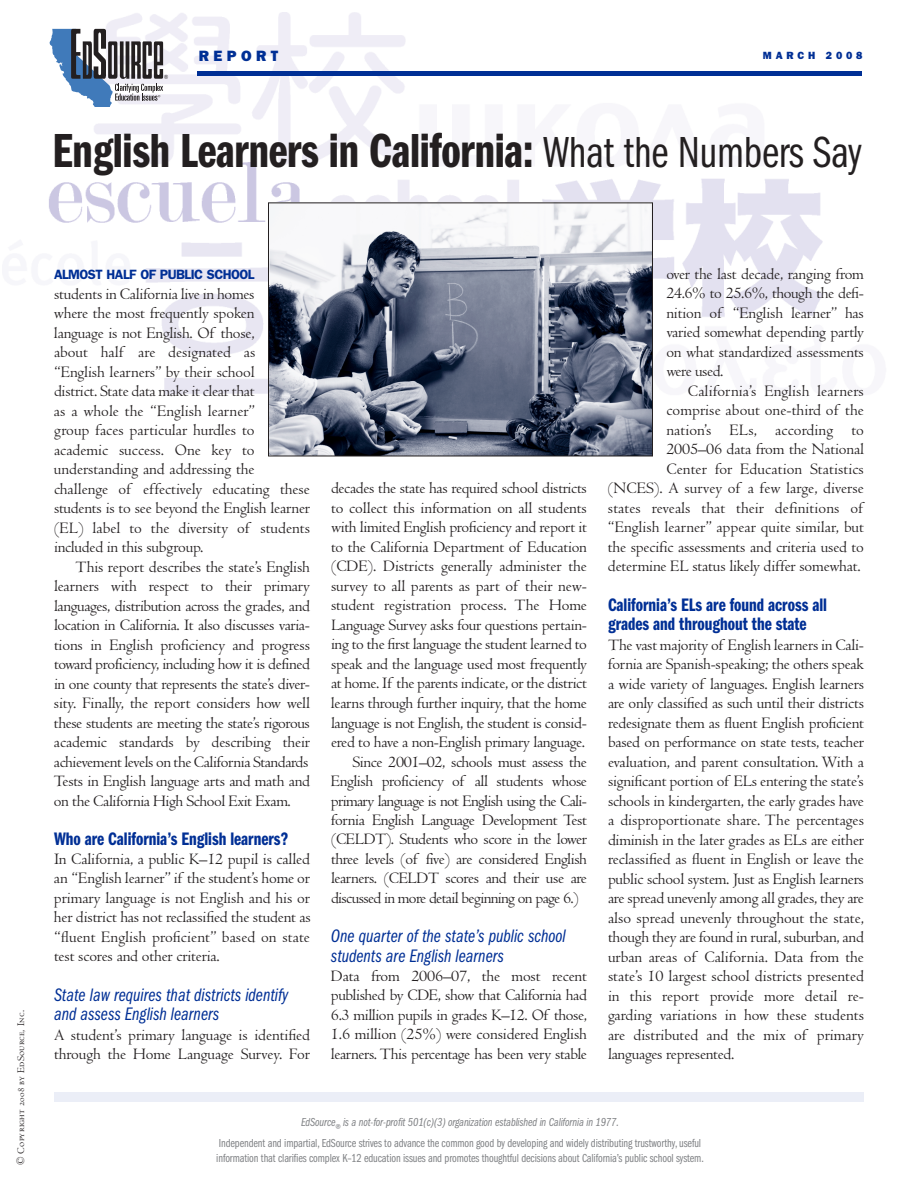
<style>
.page{position:relative;width:918px;height:1188px;background:#fff}
.page>*{position:absolute;margin:0;border:0;box-sizing:border-box;transform-origin:0 0}
.t1{font:49.5px "Franklin Gothic Demi Cmpr";letter-spacing:-.005em;color:#231f20}
.t2{font:18.75px/19.5px "Franklin Gothic Book Cmpr Ital";color:#002f95}
.t3{font:18.75px/19.5px "Franklin Gothic Demi Cmpr";color:#002f95}
.t4{font:16.5px/19.5px "Centaur";letter-spacing:-.015em;color:#231f20;text-align:justify}
.t5{font:16.5px "Centaur";letter-spacing:-.04em;color:#231f20}
.t6{font:800 15px "Franklin Gothic";letter-spacing:.3em;color:#002f95}
.t7{font:600 13.5px "Franklin Gothic";letter-spacing:-.04em;color:#002f95}
.t8{font:12px/15px "Franklin Gothic Book Cmpr";letter-spacing:-.01em;color:#808285}
.t9{font:12px "Franklin Gothic Book Cmpr Ital";letter-spacing:-.01em;color:#808285}
.t10{font:10.5px "Centaur MT SC";letter-spacing:.02em;color:#231f20}
.t11{font:800 10.5px "Franklin Gothic";letter-spacing:.36em;color:#002f95}
.s1{font-family:"Franklin Gothic Book Cmpr";font-size:45px}
</style>
<div class="page">
<img style="left:49px;top:12px;width:774px;height:383px">
<div style="left:197px;top:71px;width:665px;height:5px;background:#002f95"></div>
<svg style="left:50px;top:29px;width:118px;height:78px"></svg>
<div style="left:54px;top:1092px;width:810px;height:9px;background:#ebeef7"></div>
<img style="left:270px;top:204px;width:381px;height:250px">
<div style="left:268px;top:202px;width:385px;height:254px;border:1px solid #231f20"></div>
<p class="t6" style="left:199px;top:51px;width:81px">REPORT</p>
<p class="t11" style="left:763px;top:52px;width:101px">MARCH 2008</p>
<h1 class="t1" style="left:53px;top:134px;width:811px">English Learners in California: <span class="s1">What the Numbers Say</span></h1>
<p class="t10" style="left:17px;top:1165px;width:156px;rotate:-90deg">© Copyright 2008 by EdSource, Inc.</p>
<p class="t7" style="left:54px;top:270px;width:202px">ALMOST HALF OF PUBLIC SCHOOL</p>
<p class="t4" style="left:54px;top:285px;width:258px;text-align:left">students in California live in homes<br>where the most frequently spoken<br>language is not English. Of those,<br>about half are designated as “English learners” by their school<br>district. State data make it clear that<br>as a whole the “English learner”<br>group faces particular hurdles to academic success. One key to understanding and addressing the challenge of effectively educating these students is to see beyond the English learner (EL) label to the diversity of students included in this subgroup.</p>
<p class="t4" style="left:54px;top:558px;width:258px;text-indent:22px">This report describes the state’s English learners with respect to their primary languages, distribution across the grades, and location in California. It also discusses varia&shy;tions in English proficiency and progress toward proficiency, including how it is defined in one county that represents the state’s diver&shy;sity. Finally, the report considers how well these students are meeting the state’s rigorous academic standards by describing their achievement levels on the California Standards Tests in English language arts and math and on the California High School Exit Exam.</p>
<p class="t3" style="left:54px;top:830px;width:236px">Who are California’s English learners?</p>
<p class="t4" style="left:54px;top:851px;width:258px">In California, a public K–12 pupil is called an “English learner” if the student’s home or primary language is not English and his or her district has not reclassified the student as “fluent English proficient” based on state test scores and other criteria.</p>
<p class="t2" style="left:54px;top:986px;width:236px">State law requires that districts identify and assess English learners</p>
<p class="t4" style="left:54px;top:1026px;width:258px">A student’s primary language is identified through the Home Language Survey. For</p>
<p class="t4" style="left:331px;top:480px;width:257px">decades the state has required school districts</p>
<p class="t4" style="left:331px;top:500px;width:257px">to collect this information on all students</p>
<p class="t4" style="left:331px;top:519px;width:257px">with limited English proficiency and report it</p>
<p class="t4" style="left:331px;top:539px;width:257px">to the California Department of Education</p>
<p class="t4" style="left:331px;top:558px;width:257px">(CDE). Districts generally administer the</p>
<p class="t4" style="left:331px;top:578px;width:258px">survey to all parents as part of their new-</p>
<p class="t4" style="left:331px;top:597px;width:257px">student registration process. The Home</p>
<p class="t4" style="left:331px;top:617px;width:258px">Language Survey asks four questions pertain-</p>
<p class="t4" style="left:331px;top:636px;width:257px">ing to the first language the student learned to</p>
<p class="t4" style="left:331px;top:656px;width:258px">speak and the language used most frequently</p>
<p class="t4" style="left:331px;top:675px;width:257px">at home. If the parents indicate, or the district</p>
<p class="t4" style="left:331px;top:695px;width:257px">learns through further inquiry, that the home</p>
<p class="t4" style="left:331px;top:714px;width:258px">language is not English, the student is consid-</p>
<p class="t4" style="left:331px;top:734px;width:256px">ered to have a non-English primary language.</p>
<p class="t4" style="left:353px;top:753px;width:236px">Since 2001–02, schools must assess the</p>
<p class="t4" style="left:331px;top:773px;width:258px">English proficiency of all students whose</p>
<p class="t5" style="left:331px;top:794px;width:258px">primary language is not English using the Cali-</p>
<p class="t4" style="left:331px;top:812px;width:258px">fornia English Language Development Test</p>
<p class="t4" style="left:331px;top:831px;width:258px">(CELDT). Students who score in the lower</p>
<p class="t4" style="left:331px;top:851px;width:258px">three levels (of five) are considered English</p>
<p class="t4" style="left:331px;top:870px;width:258px">learners. (CELDT scores and their use are</p>
<p class="t5" style="left:331px;top:892px;width:249px">discussed in more detail beginning on page 6.)</p>
<p class="t2" style="left:331px;top:928px;width:236px">One quarter of the state’s public school students are English learners</p>
<p class="t4" style="left:331px;top:968px;width:258px">Data from 2006–07, the most recent published by CDE, show that California had 6.3 million pupils in grades K–12. Of those, 1.6 million (25%) were considered English learners. This percentage has been very stable</p>
<p class="t4" style="left:666px;top:266px;width:199px">over the last decade, ranging from 24.6% to 25.6%, though the defi&shy;nition of “English learner” has varied somewhat depending partly on what standardized assessments were used.</p>
<p class="t4" style="left:608px;top:383px;width:258px;text-align:right">California’s English learners<br>comprise about one-third of the<br>nation’s ELs, according to 2005–06 data from the National<br>Center for Education Statistics (NCES). A survey of a few large, diverse states reveals that their definitions of “English learner” appear quite similar, but the specific assessments and criteria used to determine EL status likely differ somewhat.</p>
<p class="t3" style="left:608px;top:596px;width:221px">California’s ELs are found across all grades and throughout the state</p>
<p class="t4" style="left:608px;top:636px;width:258px">The vast majority of English learners in Cali&shy;fornia are Spanish-speaking; the others speak a wide variety of languages. English learners are only classified as such until their districts redesignate them as fluent English proficient based on performance on state tests, teacher evaluation, and parent consultation. With a significant portion of ELs entering the state’s schools in kindergarten, the early grades have a disproportionate share. The percentages diminish in the later grades as ELs are either reclassified as fluent in English or leave the public school system. Just as English learners are spread unevenly among all grades, they are also spread unevenly throughout the state, though they are found in rural, suburban, and urban areas of California. Data from the state’s 10 largest school districts presented in this report provide more detail re&shy;garding variations in how these students are distributed and the mix of primary languages represented.</p>
<p class="t9" style="left:335px;top:1124px;width:7px">®</p>
<p class="t9" style="left:343px;top:1118px;width:278px">is a not-for-profit 501(c)(3) organization established in California in 1977.</p>
<p class="t8" style="left:216px;top:1136px;width:489px">Independent and impartial, EdSource strives to advance the common good by developing and widely distributing trustworthy, useful information that clarifies complex K–12 education issues and promotes thoughtful decisions about California’s public school system.</p>
<p class="t9" style="left:301px;top:1118px;width:36px">EdSource</p>
</div>
